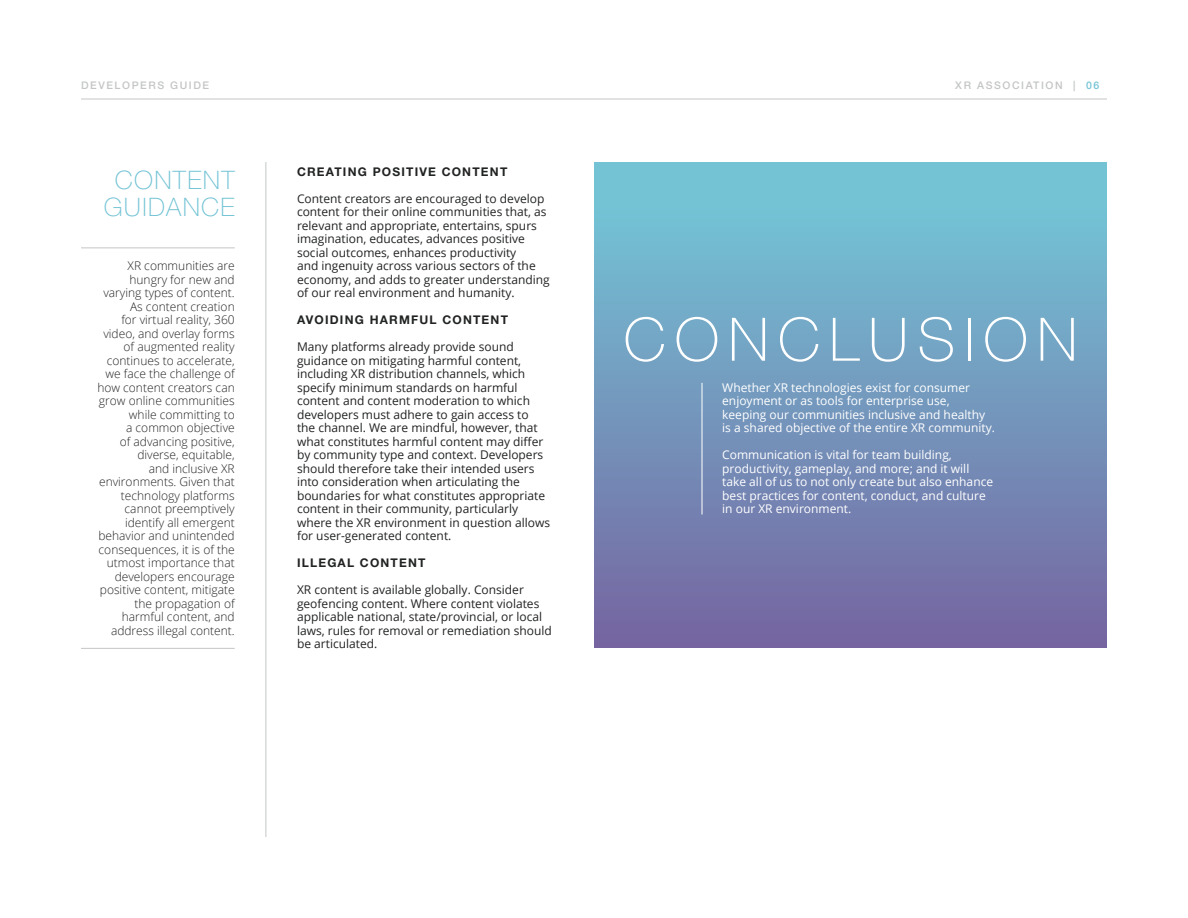
<style>
.page{position:relative;width:1188px;height:918px;background:#fff}
.page>*{position:absolute;margin:0;border:0;box-sizing:border-box;transform-origin:0 0}
.t1{font:100 60px "Helvetica Neue LT";letter-spacing:.15em;color:#fff}
.t2{font:100 25.5px/27px "Helvetica Neue LT";letter-spacing:.05em;color:#73c3d5;text-align:center}
.t3{font:12px/13.5px "Open Sans";color:#212322}
.t4{font:300 12px/13.5px "Open Sans";color:#212322;text-align:right}
.t5{font:12px/13.5px "Open Sans";color:#fff}
.t6{font:700 12px "Helvetica Neue LT";letter-spacing:.1em;color:#212322}
.t7{font:500 10.5px "Helvetica Neue LT";letter-spacing:.15em;color:#c4c6c6}
.s1{color:#73c3d5}
</style>
<div class="page">
<hr style="left:81px;top:99px;width:1026px;height:1px;background:#c4c6c6">
<hr style="left:266px;top:162px;width:1px;height:675px;background:#c4c6c6">
<hr style="left:81px;top:248px;width:154px;height:1px;background:#c4c6c6">
<hr style="left:81px;top:648px;width:154px;height:1px;background:#c4c6c6">
<div style="left:594px;top:162px;width:513px;height:486px;background:linear-gradient(to bottom,#73cbd9,#7564a0)"></div>
<hr style="left:702px;top:383px;width:1px;height:131px;background:#fff">
<p class="t7" style="left:81px;top:79px;width:130px">DEVELOPERS GUIDE</p>
<p class="t7" style="left:955px;top:79px;width:146px">XR ASSOCIATION | <span class="s1">06</span></p>
<h2 class="t2" style="left:104px;top:166px;width:132px">CONTENT<br>GUIDANCE</h2>
<p class="t4" style="left:97px;top:259px;width:139px">XR communities are hungry for new and varying types of content.<br>As content creation<br>for virtual reality, 360 video, and overlay forms of augmented reality continues to accelerate, we face the challenge of how content creators can grow online communities while committing to<br>a common objective<br>of advancing positive, diverse, equitable,<br>and inclusive XR environments. Given that technology platforms cannot preemptively identify all emergent behavior and unintended consequences, it is of the utmost importance that developers encourage positive content, mitigate the propagation of harmful content, and address illegal content.</p>
<p class="t6" style="left:297px;top:164px;width:212px">CREATING POSITIVE CONTENT</p>
<p class="t3" style="left:297px;top:191px;width:254px">Content creators are encouraged to develop content for their online communities that, as relevant and appropriate, entertains, spurs imagination, educates, advances positive social outcomes, enhances productivity<br>and ingenuity across various sectors of the economy, and adds to greater understanding of our real environment and humanity.</p>
<p class="t6" style="left:297px;top:312px;width:213px">AVOIDING HARMFUL CONTENT</p>
<p class="t3" style="left:297px;top:340px;width:255px">Many platforms already provide sound guidance on mitigating harmful content, including XR distribution channels, which specify minimum standards on harmful content and content moderation to which developers must adhere to gain access to<br>the channel. We are mindful, however, that what constitutes harmful content may differ by community type and context. Developers should therefore take their intended users into consideration when articulating the boundaries for what constitutes appropriate content in their community, particularly where the XR environment in question allows for user-generated content.</p>
<p class="t6" style="left:297px;top:555px;width:130px">ILLEGAL CONTENT</p>
<p class="t3" style="left:297px;top:583px;width:256px">XR content is available globally. Consider geofencing content. Where content violates applicable national, state/provincial, or local laws, rules for removal or remediation should be articulated.</p>
<h1 class="t1" style="left:623px;top:305px;width:456px">CONCLUSION</h1>
<p class="t5" style="left:722px;top:380px;width:274px">Whether XR technologies exist for consumer enjoyment or as tools for enterprise use, keeping our communities inclusive and healthy is a shared objective of the entire XR community.</p>
<p class="t5" style="left:722px;top:448px;width:272px">Communication is vital for team building, productivity, gameplay, and more; and it will take all of us to not only create but also enhance best practices for content, conduct, and culture in our XR environment.</p>
</div>
